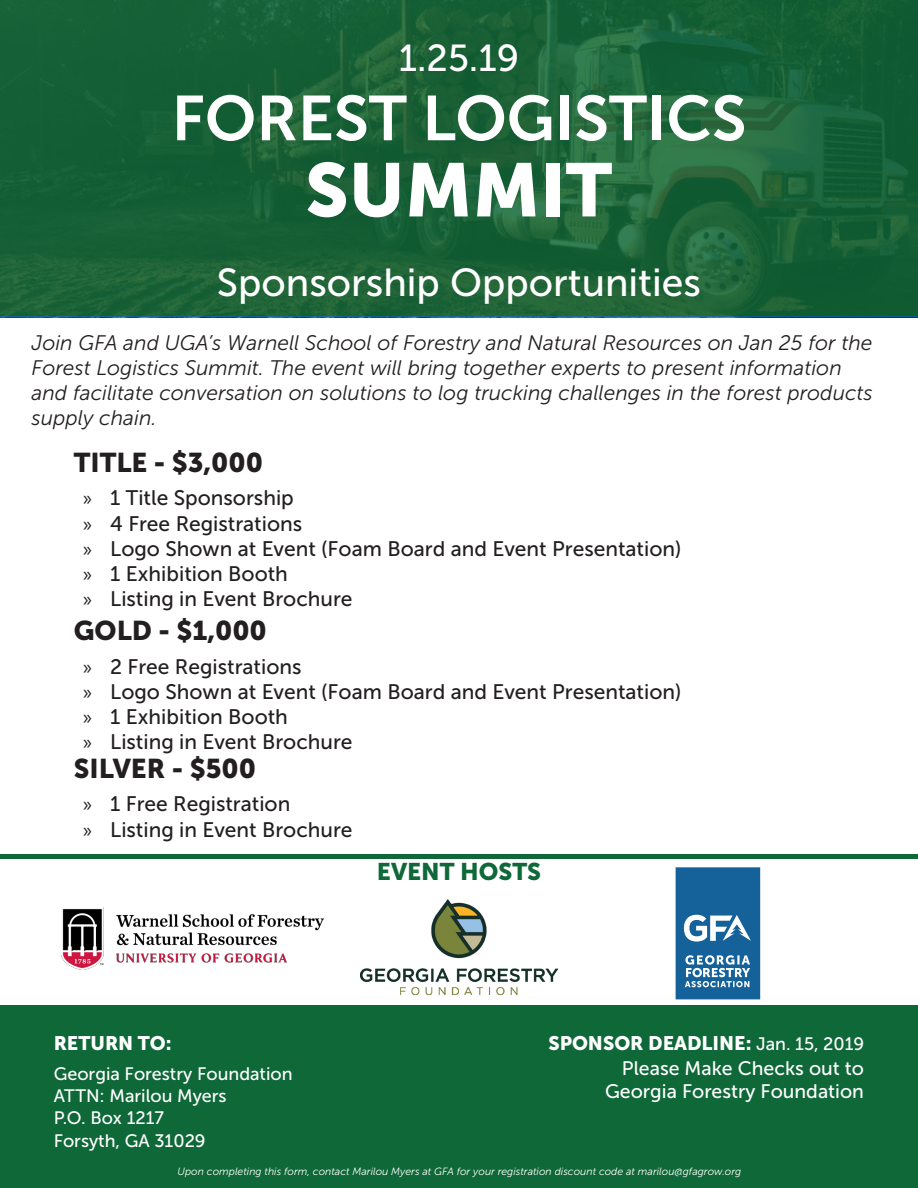
<style>
.page{position:relative;width:918px;height:1188px;background:#fff}
.page>*{position:absolute;margin:0;border:0;box-sizing:border-box;transform-origin:0 0}
.t1{font:75px "Museo Sans 900";color:#fff}
.t2{font:63px "Museo Sans 700";color:#fff}
.t3{font:39px "Museo Sans 500";color:#fff}
.t4{font:37.5px "Museo Sans 500";color:#fff}
.t5{font:27px "Museo Sans 900";color:#231f20}
.t6{font:24px "Museo Sans 900";color:#0f6838}
.t7{font:21px "Museo Sans 500";color:#231f20}
.t8{font:italic 21px/25.2px "Museo Sans 300";color:#231f20}
.t9{font:19.5px "Museo Sans 500";color:#fff}
.t10{font:19.5px "Museo Sans 900";color:#fff}
.t11{font:18px "Museo Sans 500";color:#fff}
.t12{font:italic 10.5px "Museo Sans 300";color:#fff}
.s1{font-family:"Myriad Pro"}
.s2{font-family:"Museo Sans 500";font-size:18px}
</style>
<div class="page">
<div style="left:0;top:854px;width:918px;height:5px;background:#0f6838"></div>
<div style="left:0;top:1006px;width:918px;height:182px;background:#0f6838"></div>
<svg style="left:0;top:0;width:918px;height:317px;background:#196237"></svg>
<img style="left:61px;top:908px;width:262px;height:61px">
<svg style="left:676px;top:867px;width:84px;height:132px;background:#3778a8"></svg>
<img style="left:361px;top:899px;width:196px;height:96px">
<p class="t4" style="left:399px;top:38px;width:122px">1.25.19</p>
<p class="t2" style="left:172px;top:83px;width:576px">FOREST LOGISTICS</p>
<p class="t1" style="left:305px;top:148px;width:308px">SUMMIT</p>
<p class="t3" style="left:217px;top:261px;width:486px">Sponsorship Opportunities</p>
<p class="t8" style="left:32px;top:330px;width:843px">Join GFA and UGA’s Warnell School of Forestry and Natural Resources on Jan 25 for the Forest Logistics Summit. The event will bring together experts to present information and facilitate conversation on solutions to log trucking challenges in the forest products supply chain.</p>
<p class="t5" style="left:74px;top:447px;width:191px">TITLE - $3,000</p>
<p class="t7" style="left:83px;top:487px;width:212px"><span class="s1">»</span> 1 Title Sponsorship</p>
<p class="t7" style="left:83px;top:512px;width:220px"><span class="s1">»</span> 4 Free Registrations</p>
<p class="t7" style="left:83px;top:537px;width:600px"><span class="s1">»</span> Logo Shown at Event (Foam Board and Event Presentation)</p>
<p class="t7" style="left:83px;top:562px;width:206px"><span class="s1">»</span> 1 Exhibition Booth</p>
<p class="t7" style="left:83px;top:587px;width:271px"><span class="s1">»</span> Listing in Event Brochure</p>
<p class="t5" style="left:74px;top:616px;width:195px">GOLD - $1,000</p>
<p class="t7" style="left:83px;top:655px;width:220px"><span class="s1">»</span> 2 Free Registrations</p>
<p class="t7" style="left:83px;top:680px;width:600px"><span class="s1">»</span> Logo Shown at Event (Foam Board and Event Presentation)</p>
<p class="t7" style="left:83px;top:705px;width:206px"><span class="s1">»</span> 1 Exhibition Booth</p>
<p class="t7" style="left:83px;top:731px;width:271px"><span class="s1">»</span> Listing in Event Brochure</p>
<p class="t5" style="left:74px;top:753px;width:184px">SILVER - $500</p>
<p class="t7" style="left:83px;top:793px;width:209px"><span class="s1">»</span> 1 Free Registration</p>
<p class="t7" style="left:83px;top:818px;width:271px"><span class="s1">»</span> Listing in Event Brochure</p>
<p class="t10" style="left:54px;top:1032px;width:119px">RETURN TO:</p>
<p class="t11" style="left:54px;top:1064px;width:240px">Georgia Forestry Foundation</p>
<p class="t11" style="left:54px;top:1086px;width:175px">ATTN: Marilou Myers</p>
<p class="t11" style="left:54px;top:1108px;width:112px">P.O. Box 1217</p>
<p class="t11" style="left:54px;top:1131px;width:154px">Forsyth, GA 31029</p>
<p class="t6" style="left:377px;top:858px;width:166px">EVENT HOSTS</p>
<p class="t10" style="left:548px;top:1032px;width:318px">SPONSOR DEADLINE: <span class="s2">Jan. 15, 2019</span></p>
<p class="t9" style="left:622px;top:1057px;width:244px">Please Make Checks out to</p>
<p class="t9" style="left:605px;top:1081px;width:260px">Georgia Forestry Foundation</p>
<p class="t12" style="left:178px;top:1165px;width:565px">Upon completing this form, contact Marilou Myers at GFA for your registration discount code at marilou@gfagrow.org</p>
</div>
